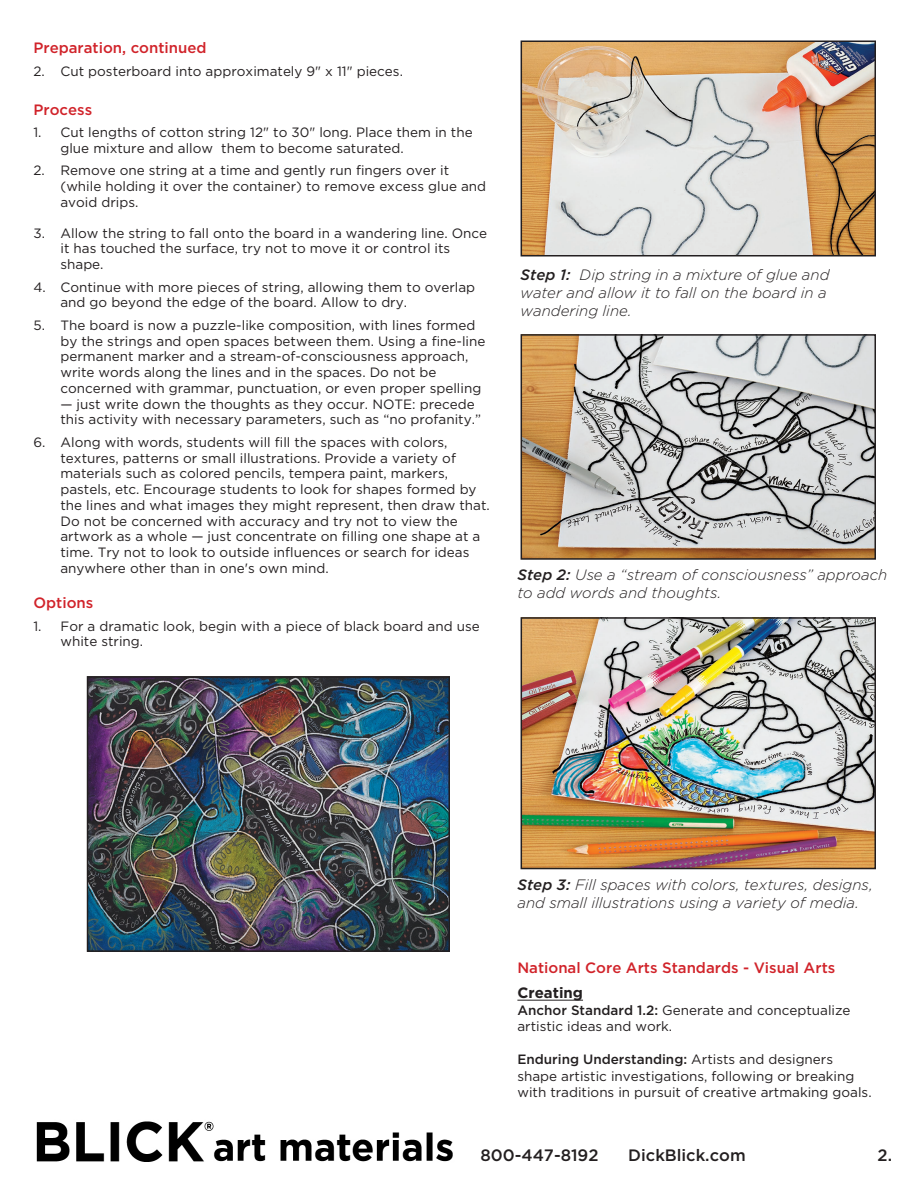
<style>
.page{position:relative;width:918px;height:1188px;background:#fff}
.page>*{position:absolute;margin:0;border:0;box-sizing:border-box;transform-origin:0 0}
.Materials_Heading{font:500 16.5px "Gotham";color:#231f20}
.Step_instructions{font:italic 300 15px/18px "Gotham";color:#231f20}
.Process_Steps{font:500 15px "Gotham";color:#d1232a}
.Description{font:500 15px "Gotham";color:#d1232a}
.Standards{font:700 15px "Gotham";color:#231f20}
.Process_Steps-2{font:13.5px/15.8px "Gotham";color:#231f20}
.Standards-2{font:13.5px/16.5px "Gotham";color:#231f20}
.s1{font-weight:500}
</style>
<div class="page">
<hr style="left:517px;top:1000px;width:66px;height:1px;background:#231f20">
<img style="left:36px;top:1121px;width:417px;height:41px">
<img style="left:524px;top:43px;width:349px;height:210px">
<div style="left:521px;top:40px;width:355px;height:216px;border:2px solid #231f20"></div>
<img style="left:524px;top:337px;width:349px;height:220px">
<div style="left:521px;top:334px;width:355px;height:226px;border:2px solid #231f20"></div>
<img style="left:524px;top:620px;width:349px;height:246px">
<div style="left:521px;top:617px;width:355px;height:252px;border:2px solid #231f20"></div>
<img style="left:90px;top:679px;width:357px;height:270px">
<div style="left:87px;top:676px;width:363px;height:276px;border:2px solid #231f20"></div>
<p class="Description" style="left:33px;top:39px;width:175px">Preparation, continued</p>
<p class="Process_Steps-2" style="left:33px;top:63px;width:371px">2. Cut posterboard into approximately 9" x 11" pieces.</p>
<p class="Process_Steps" style="left:33px;top:101px;width:60px">Process</p>
<p class="Process_Steps-2" style="left:60px;top:124px;width:414px;text-indent:-27px">1. Cut lengths of cotton string 12" to 30" long. Place them in the glue mixture and allow them to become saturated.</p>
<p class="Process_Steps-2" style="left:60px;top:162px;width:427px;text-indent:-27px">2. Remove one string at a time and gently run fingers over it (while holding it over the container) to remove excess glue and avoid drips.</p>
<p class="Process_Steps-2" style="left:60px;top:225px;width:428px;text-indent:-27px">3. Allow the string to fall onto the board in a wandering line. Once it has touched the surface, try not to move it or control its shape.</p>
<p class="Process_Steps-2" style="left:60px;top:279px;width:416px;text-indent:-27px">4. Continue with more pieces of string, allowing them to overlap and go beyond the edge of the board. Allow to dry.</p>
<p class="Process_Steps-2" style="left:60px;top:317px;width:427px;text-indent:-27px">5. The board is now a puzzle-like composition, with lines formed by the strings and open spaces between them. Using a fine-line permanent marker and a stream-of-consciousness approach, write words along the lines and in the spaces. Do not be concerned with grammar, punctuation, or even proper spelling</p>
<p class="Process_Steps-2" style="left:60px;top:396px;width:422px">— just write down the thoughts as they occur. NOTE: precede this activity with necessary parameters, such as “no profanity.”</p>
<p class="Process_Steps-2" style="left:60px;top:434px;width:431px;text-indent:-27px">6. Along with words, students will fill the spaces with colors, textures, patterns or small illustrations. Provide a variety of materials such as colored pencils, tempera paint, markers, pastels, etc. Encourage students to look for shapes formed by the lines and what images they might represent, then draw that.<br>Do not be concerned with accuracy and try not to view the artwork as a whole — just concentrate on filling one shape at a time. Try not to look to outside influences or search for ideas anywhere other than in one's own mind.</p>
<p class="Process_Steps" style="left:33px;top:594px;width:61px">Options</p>
<p class="Process_Steps-2" style="left:60px;top:618px;width:421px;text-indent:-27px">1. For a dramatic look, begin with a piece of black board and use white string.</p>
<p class="Step_instructions" style="left:521px;top:266px;width:311px"><span class="s1">Step 1:</span> Dip string in a mixture of glue and water and allow it to fall on the board in a wandering line.</p>
<p class="Step_instructions" style="left:517px;top:566px;width:372px"><span class="s1">Step 2:</span> Use a “stream of consciousness” approach to add words and thoughts.</p>
<p class="Step_instructions" style="left:517px;top:876px;width:357px"><span class="s1">Step 3:</span> Fill spaces with colors, textures, designs, and small illustrations using a variety of media.</p>
<p class="Process_Steps" style="left:517px;top:960px;width:319px">National Core Arts Standards - Visual Arts</p>
<p class="Standards" style="left:517px;top:984px;width:67px">Creating</p>
<p class="Standards-2" style="left:517px;top:1001px;width:335px"><span class="s1">Anchor Standard 1.2:</span> Generate and conceptualize artistic ideas and work.</p>
<p class="Standards-2" style="left:517px;top:1051px;width:356px"><span class="s1">Enduring Understanding:</span> Artists and designers shape artistic investigations, following or breaking with traditions in pursuit of creative artmaking goals.</p>
<p class="Materials_Heading" style="left:480px;top:1146px;width:120px">800-447-8192</p>
<p class="Materials_Heading" style="left:628px;top:1146px;width:119px">DickBlick.com</p>
<p class="Materials_Heading" style="left:878px;top:1146px;width:16px">2.</p>
</div>
